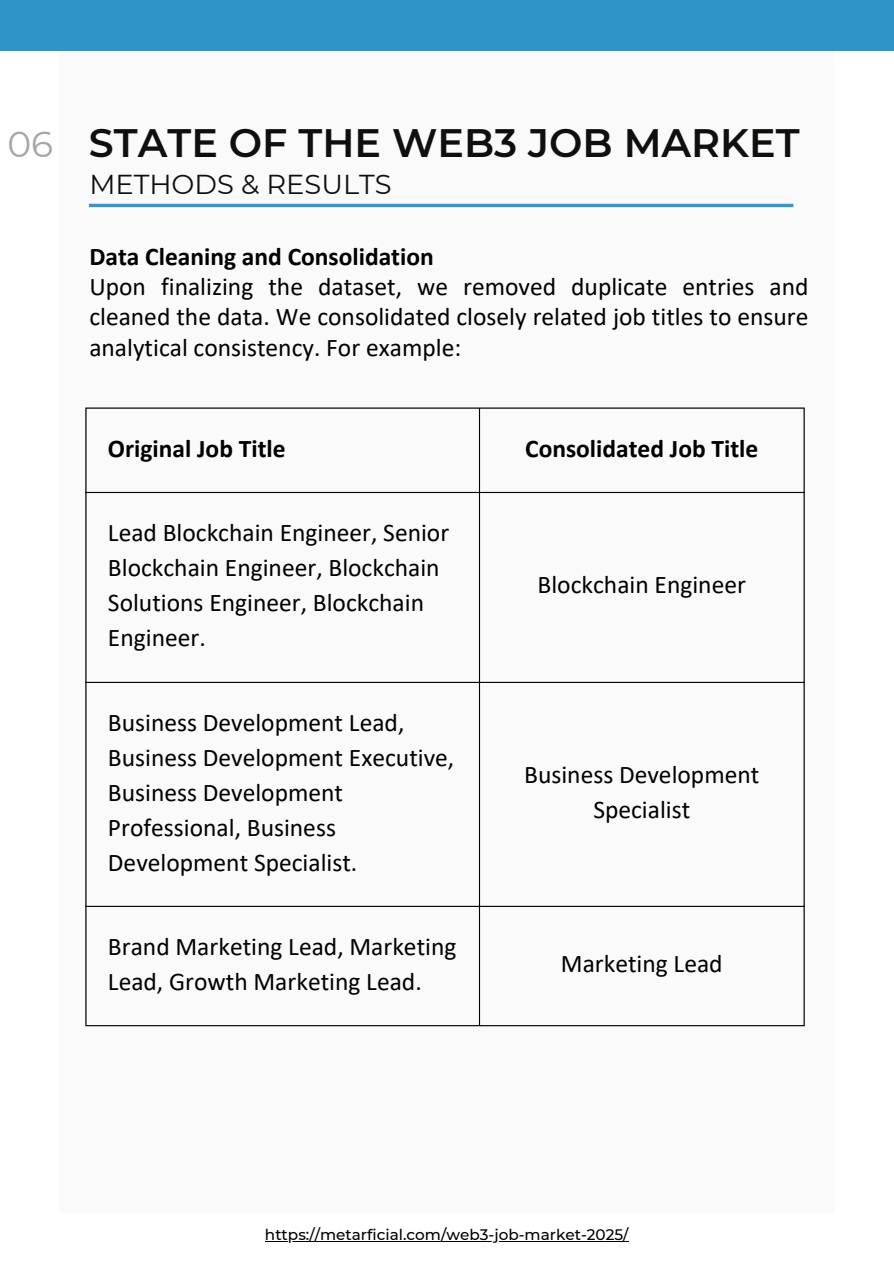
<style>
.page{position:relative;width:894px;height:1264px;background:#fff}
.page>*{position:absolute;margin:0;border:0;box-sizing:border-box;transform-origin:0 0}
.t1{font:600 39.6px "Montserrat";color:#100f0d}
.t2{font:36px "Montserrat";color:#a6a6a6}
.t3{font:27.3px "Montserrat";color:#100f0d}
.t4{font:25.5px/34.8px "Calibri";color:#000}
.t5{font:700 25.5px "Calibri";color:#000}
.t6{font:500 15.15px "Montserrat";color:#000}
.s1{font-weight:700}
</style>
<div class="page">
<div style="left:59px;top:51px;width:775px;height:1161px;background:#fafafa"></div>
<div style="left:0;top:0;width:893px;height:51px;background:#2f94c6"></div>
<hr style="left:89px;top:204px;width:704px;height:3px;background:#3797c8">
<hr style="left:85px;top:408px;width:1px;height:617px;background:#000">
<hr style="left:479px;top:408px;width:1px;height:617px;background:#000">
<hr style="left:803px;top:408px;width:1px;height:617px;background:#000">
<hr style="left:85px;top:407px;width:719px;height:1px;background:#000">
<hr style="left:85px;top:492px;width:719px;height:1px;background:#000">
<hr style="left:85px;top:682px;width:719px;height:1px;background:#000">
<hr style="left:85px;top:905px;width:719px;height:2px;background:#000">
<hr style="left:85px;top:1025px;width:719px;height:1px;background:#000">
<hr style="left:265px;top:1241px;width:363px;height:1px;background:#000">
<p class="t2" style="left:7px;top:123px;width:47px">06</p>
<p class="t1" style="left:89px;top:118px;width:712px">STATE OF THE WEB3 JOB MARKET</p>
<p class="t3" style="left:89px;top:167px;width:304px">METHODS &amp; RESULTS</p>
<p class="t4" style="left:89px;top:243px;width:720px;line-height:30.3px"><span class="s1">Data Cleaning and Consolidation<br></span>Upon finalizing the dataset, we removed duplicate entries and cleaned the data. We consolidated closely related job titles to ensure analytical consistency. For example:</p>
<h1 class="t5" style="left:108px;top:438px;width:179px">Original Job Title</h1>
<h2 class="t5" style="left:525px;top:438px;width:235px">Consolidated Job Title</h2>
<p class="t4" style="left:108px;top:517px;width:343px">Lead Blockchain Engineer, Senior<br>Blockchain Engineer, Blockchain<br>Solutions Engineer, Blockchain<br>Engineer.</p>
<p class="t4" style="left:108px;top:707px;width:348px">Business Development Lead,<br>Business Development Executive,<br>Business Development<br>Professional, Business<br>Development Specialist.</p>
<p class="t4" style="left:108px;top:931px;width:350px">Brand Marketing Lead, Marketing<br>Lead, Growth Marketing Lead.</p>
<h3 class="t4" style="left:537px;top:569px;width:210px">Blockchain Engineer</h3>
<p class="t4" style="left:524px;top:759px;width:237px;text-align:center">Business Development<br>Specialist</p>
<p class="t4" style="left:560px;top:948px;width:163px">Marketing Lead</p>
<p class="t6" style="left:265px;top:1225px;width:365px">https://metarficial.com/web3-job-market-2025/</p>
</div>
